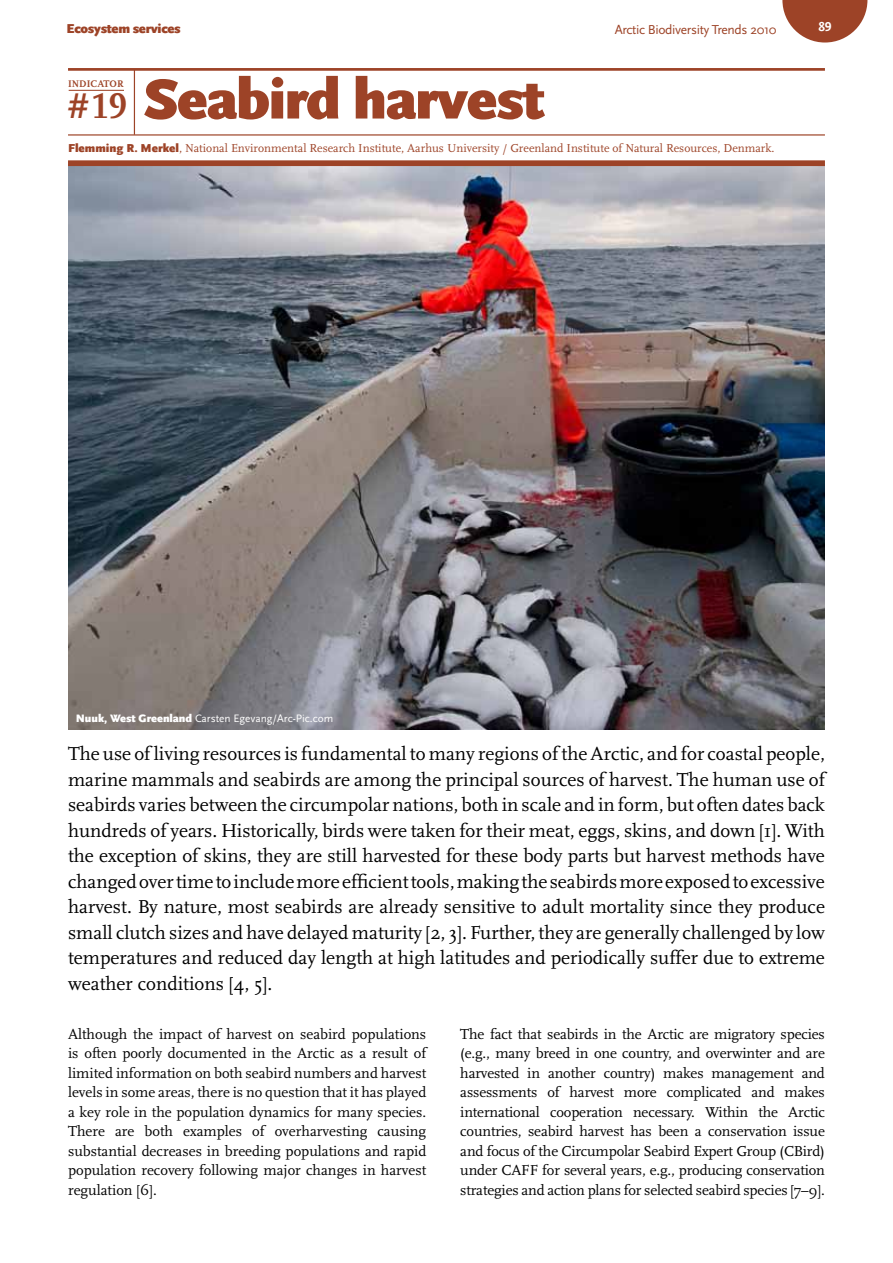
<style>
.page{position:relative;width:893px;height:1263px;background:#fff}
.page>*{position:absolute;margin:0;border:0;box-sizing:border-box;transform-origin:0 0}
.t1{font:900 58.5px "Scala Sans";letter-spacing:-.025em;color:#9d4327}
.t2{font:700 37.35px "Scala LF";color:#9d4327}
.t3{font:19.5px/25.5px "Scala";color:#000;text-align:justify}
.t4{font:15px/19.5px "Scala";letter-spacing:-.005em;color:#000;text-align:justify}
.t5{font:13.5px "Scala Sans";letter-spacing:-.025em;color:#9d4327}
.t6{font:900 13.5px "Scala Sans";letter-spacing:-.025em;color:#9d4327}
.t7{font:700 13.5px "Scala Sans LF";color:#fff}
.t8{font:12px "Scala";color:#9d4327}
.t9{font:11.25px "Scala Sans";color:#fff}
.t10{font:700 10.05px "Scala LF";letter-spacing:.01em;color:#9d4327}
.s1{font-family:"Scala Sans";font-weight:900}
.s2{font-weight:900}
</style>
<div class="page">
<svg style="left:782px;top:0;width:85px;height:43px"></svg>
<img style="left:68px;top:166px;width:757px;height:564px">
<div style="left:68px;top:160px;width:757px;height:6px;background:#9d4327"></div>
<hr style="left:68px;top:134px;width:757px;height:2px;background:#9d4327">
<hr style="left:68px;top:68px;width:757px;height:3px;background:#9d4327">
<hr style="left:134px;top:69px;width:1px;height:66px;background:#9d4327">
<hr style="left:69px;top:90px;width:55px;height:1px;background:#9d4327">
<p class="t6" style="left:67px;top:21px;width:116px">Ecosystem services</p>
<p class="t5" style="left:615px;top:22px;width:163px">Arctic Biodiversity Trends 2010</p>
<p class="t7" style="left:818px;top:20px;width:15px">89</p>
<p class="t10" style="left:68px;top:78px;width:57px">INDICATOR</p>
<h1 class="t1" style="left:144px;top:68px;width:402px">Seabird harvest</h1>
<h2 class="t2" style="left:68px;top:85px;width:61px"># 19</h2>
<p class="t8" style="left:68px;top:142px;width:708px"><span class="s1">Flemming R. Merkel</span>, National Environmental Research Institute, Aarhus University / Greenland Institute of Natural Resources, Denmark.</p>
<p class="t9" style="left:76px;top:712px;width:259px"><span class="s2">Nuuk, West Greenland</span> Carsten Egevang/Arc-Pic.com</p>
<p class="t3" style="left:68px;top:741px;width:758px">The use of living resources is fundamental to many regions of the Arctic, and for coastal people, marine mammals and seabirds are among the principal sources of harvest. The human use of seabirds varies between the circumpolar nations, both in scale and in form, but often dates back hundreds of years. Historically, birds were taken for their meat, eggs, skins, and down [1]. With the exception of skins, they are still harvested for these body parts but harvest methods have changed over time to include more efficient tools, making the seabirds more exposed to excessive harvest. By nature, most seabirds are already sensitive to adult mortality since they produce small clutch sizes and have delayed maturity [2, 3]. Further, they are generally challenged by low temperatures and reduced day length at high latitudes and periodically suffer due to extreme weather conditions [4, 5].</p>
<p class="t4" style="left:68px;top:1024px;width:360px">Although the impact of harvest on seabird populations is often poorly documented in the Arctic as a result of limited information on both seabird numbers and harvest levels in some areas, there is no question that it has played a key role in the population dynamics for many species.<br>There are both examples of overharvesting causing substantial decreases in breeding populations and rapid population recovery following major changes in harvest regulation [6].</p>
<p class="t4" style="left:460px;top:1024px;width:366px">The fact that seabirds in the Arctic are migratory species (e.g., many breed in one country, and overwinter and are harvested in another country) makes management and assessments of harvest more complicated and makes international cooperation necessary. Within the Arctic countries, seabird harvest has been a conservation issue and focus of the Circumpolar Seabird Expert Group (CBird) under CAFF for several years, e.g., producing conservation strategies and action plans for selected seabird species [7–9].</p>
</div>
